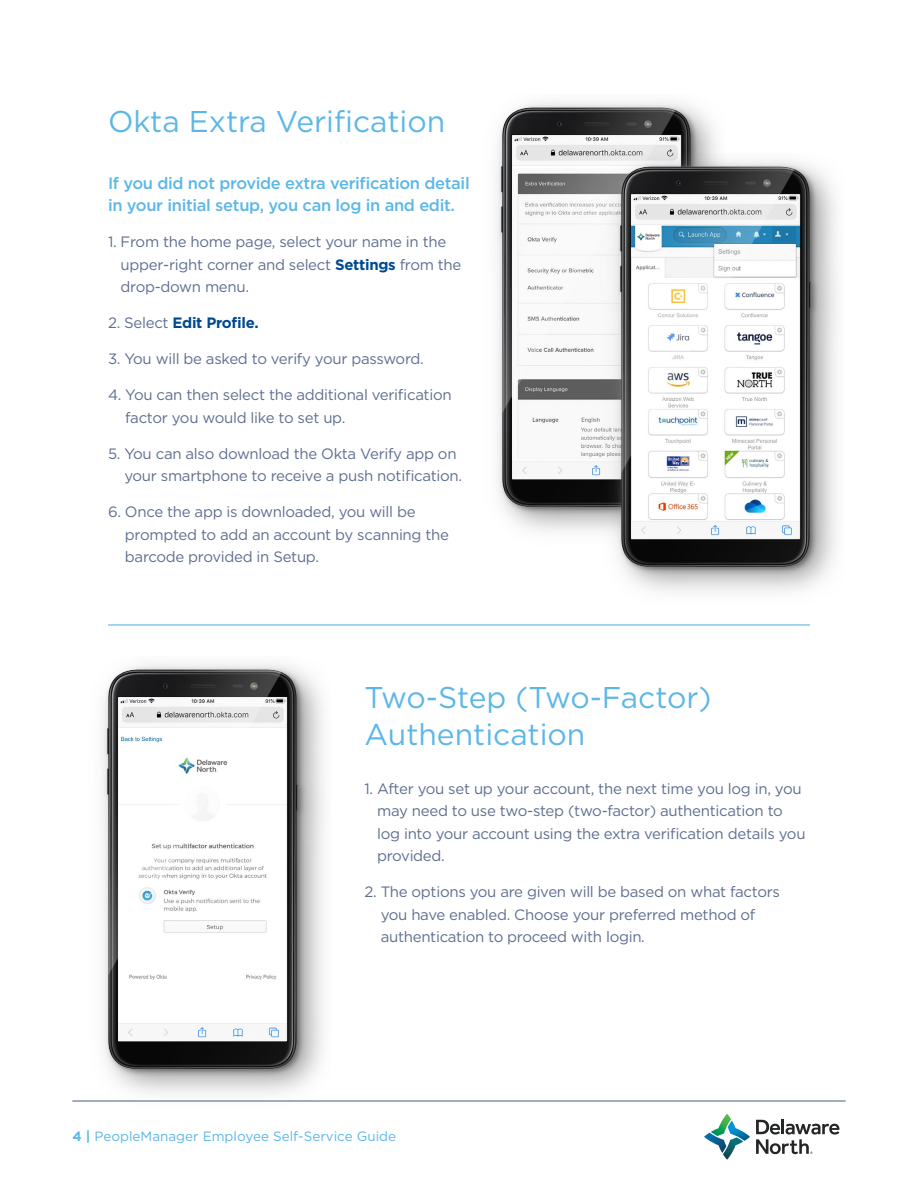
<style>
.page{position:relative;width:918px;height:1188px;background:#fff}
.page>*{position:absolute;margin:0;border:0;box-sizing:border-box;transform-origin:0 0}
.t1{font:30px/37.5px "Gotham";color:#5cb7e7}
.t2{font:500 16.5px/22.5px "Gotham";letter-spacing:-.02em;color:#5cb7e7}
.t3{font:15px/22.5px "Gotham";letter-spacing:-.02em;color:#5f6e90}
.t4{font:700 15px "Gotham";letter-spacing:-.02em;color:#004990}
.t5{font:13.5px "Gotham";color:#5cb7e7}
.s1{font-weight:700;color:#004990}
.s2{font-weight:400;color:#5f6e90}
.s3{font-weight:700}
</style>
<div class="page">
<svg style="left:756px;top:1120px;width:83px;height:34px"></svg>
<svg style="left:704px;top:1114px;width:46px;height:46px"></svg>
<hr style="left:72px;top:1100px;width:774px;height:2px;background:#5f6e90">
<img style="left:77px;top:663px;width:253px;height:439px">
<hr style="left:108px;top:624px;width:702px;height:2px;background:#5cb7e7">
<img style="left:496px;top:101px;width:222px;height:431px">
<img style="left:590px;top:154px;width:247px;height:438px">
<h1 class="t1" style="left:108px;top:102px;width:339px">Okta Extra Verification</h1>
<p class="t2" style="left:108px;top:172px;width:363px">If you did not provide extra verification detail in your initial setup, you can log in and edit.</p>
<p class="t3" style="left:121px;top:230px;width:342px;text-indent:-13px">1. From the home page, select your name in the upper-right corner and select <span class="s1">Settings</span> from the drop-down menu.</p>
<p class="t4" style="left:108px;top:313px;width:152px"><span class="s2">2. Select</span> Edit Profile.</p>
<p class="t3" style="left:108px;top:347px;width:317px">3. You will be asked to verify your password.</p>
<p class="t3" style="left:125px;top:383px;width:328px;text-indent:-17px">4. You can then select the additional verification factor you would like to set up.</p>
<p class="t3" style="left:124px;top:442px;width:339px;text-indent:-16px">5. You can also download the Okta Verify app on your smartphone to receive a push notification.</p>
<p class="t3" style="left:125px;top:500px;width:326px;text-indent:-17px">6. Once the app is downloaded, you will be prompted to add an account by scanning the barcode provided in Setup.</p>
<h1 class="t1" style="left:364px;top:678px;width:349px">Two-Step (Two-Factor)<br>Authentication</h1>
<p class="t3" style="left:377px;top:777px;width:430px;text-indent:-13px">1. After you set up your account, the next time you log in, you may need to use two-step (two-factor) authentication to log into your account using the extra verification details you provided.</p>
<p class="t3" style="left:381px;top:881px;width:401px;text-indent:-16px">2. The options you are given will be based on what factors you have enabled. Choose your preferred method of authentication to proceed with login.</p>
<p class="t5" style="left:72px;top:1127px;width:325px"><span class="s3">4 |</span> PeopleManager Employee Self-Service Guide</p>
</div>
